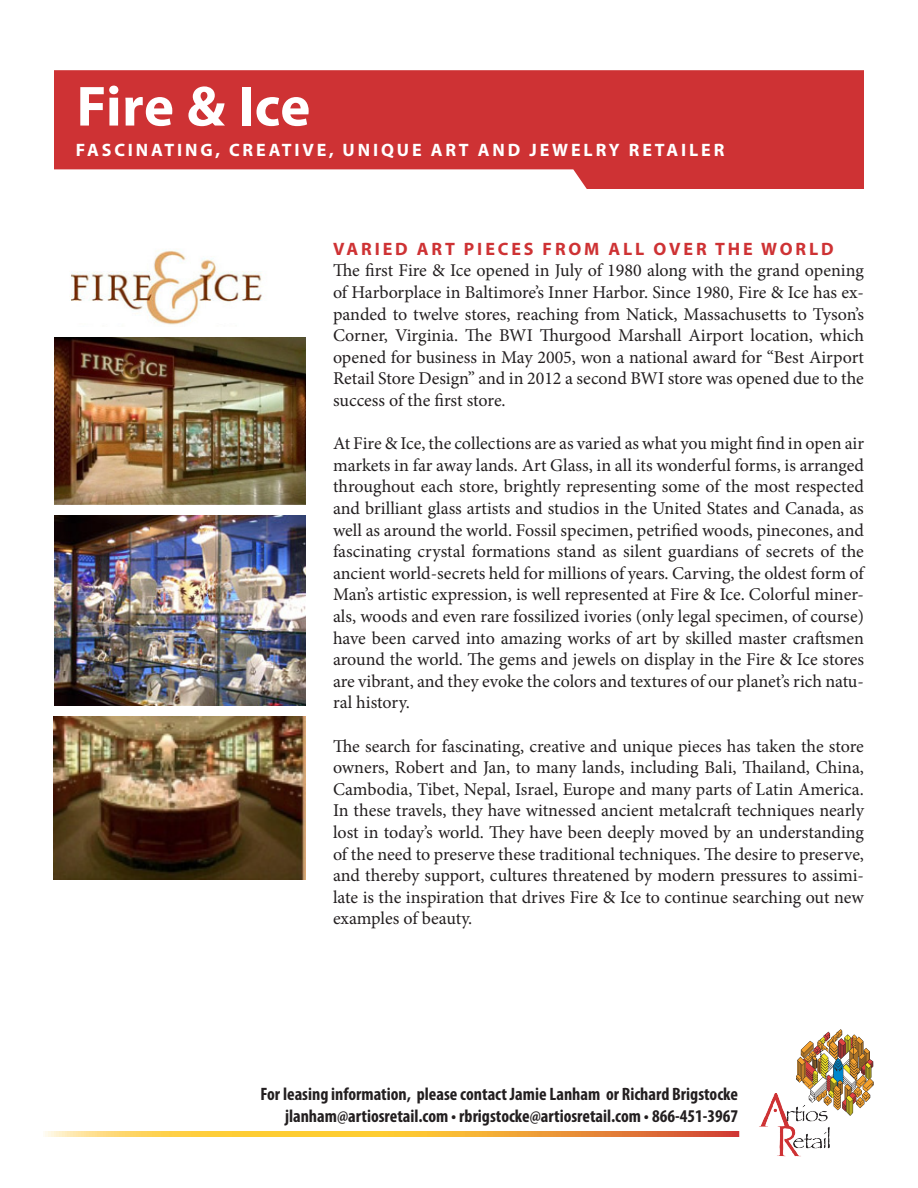
<style>
.page{position:relative;width:918px;height:1188px;background:#fff}
.page>*{position:absolute;margin:0;border:0;box-sizing:border-box;transform-origin:0 0}
.t1{font:700 57px "Myriad Pro";color:#fff}
.t2{font:18px/21.6px "Minion Pro";letter-spacing:-.005em;color:#231f20;text-align:justify}
.t3{font:700 condensed 18px "Myriad Pro";color:#231f20}
.map_header{font:700 18px "Myriad Pro";letter-spacing:.16em;color:#fff}
.t4{font:700 18px "Myriad Pro";letter-spacing:.16em;color:#ce3234}
</style>
<div class="page">
<svg style="left:796px;top:1029px;width:78px;height:87px"></svg>
<img style="left:759px;top:1094px;width:81px;height:63px">
<svg style="left:45px;top:1131px;width:694px;height:6px;background:#f3b044"></svg>
<svg style="left:54px;top:70px;width:810px;height:119px;background:#d3484a"></svg>
<img style="left:70px;top:250px;width:192px;height:75px">
<img style="left:54px;top:516px;width:252px;height:189px">
<img style="left:54px;top:338px;width:252px;height:166px">
<img style="left:54px;top:717px;width:252px;height:162px">
<p class="t1" style="left:76px;top:69px;width:235px">Fire &amp; Ice</p>
<p class="map_header" style="left:76px;top:138px;width:650px">FASCINATING, CREATIVE, UNIQUE ART AND JEWELRY RETAILER</p>
<p class="t4" style="left:333px;top:237px;width:502px">VARIED ART PIECES FROM ALL OVER THE WORLD</p>
<p class="t2" style="left:333px;top:260px;width:533px">The first Fire &amp; Ice opened in July of 1980 along with the grand opening of Harborplace in Baltimore’s Inner Harbor. Since 1980, Fire &amp; Ice has ex&shy;panded to twelve stores, reaching from Natick, Massachusetts to Tyson’s Corner, Virginia. The BWI Thurgood Marshall Airport location, which opened for business in May 2005, won a national award for “Best Airport Retail Store Design” and in 2012 a second BWI store was opened due to the success of the first store.</p>
<p class="t2" style="left:333px;top:433px;width:533px">At Fire &amp; Ice, the collections are as varied as what you might find in open air markets in far away lands. Art Glass, in all its wonderful forms, is arranged throughout each store, brightly representing some of the most respected and brilliant glass artists and studios in the United States and Canada, as well as around the world. Fossil specimen, petrified woods, pinecones, and fascinating crystal formations stand as silent guardians of secrets of the ancient world-secrets held for millions of years. Carving, the oldest form of Man’s artistic expression, is well represented at Fire &amp; Ice. Colorful miner&shy;als, woods and even rare fossilized ivories (only legal specimen, of course) have been carved into amazing works of art by skilled master craftsmen around the world. The gems and jewels on display in the Fire &amp; Ice stores are vibrant, and they evoke the colors and textures of our planet’s rich natu&shy;ral history.</p>
<p class="t2" style="left:333px;top:735px;width:533px">The search for fascinating, creative and unique pieces has taken the store owners, Robert and Jan, to many lands, including Bali, Thailand, China, Cambodia, Tibet, Nepal, Israel, Europe and many parts of Latin America.<br>In these travels, they have witnessed ancient metalcraft techniques nearly lost in today’s world. They have been deeply moved by an understanding of the need to preserve these traditional techniques. The desire to preserve, and thereby support, cultures threatened by modern pressures to assimi&shy;late is the inspiration that drives Fire &amp; Ice to continue searching out new examples of beauty.</p>
<p class="t3" style="left:261px;top:1082px;width:479px">For leasing information, please contact Jamie Lanham or Richard Brigstocke</p>
<p class="t3" style="left:285px;top:1105px;width:454px">jlanham@artiosretail.com • rbrigstocke@artiosretail.com • 866-451-3967</p>
</div>
